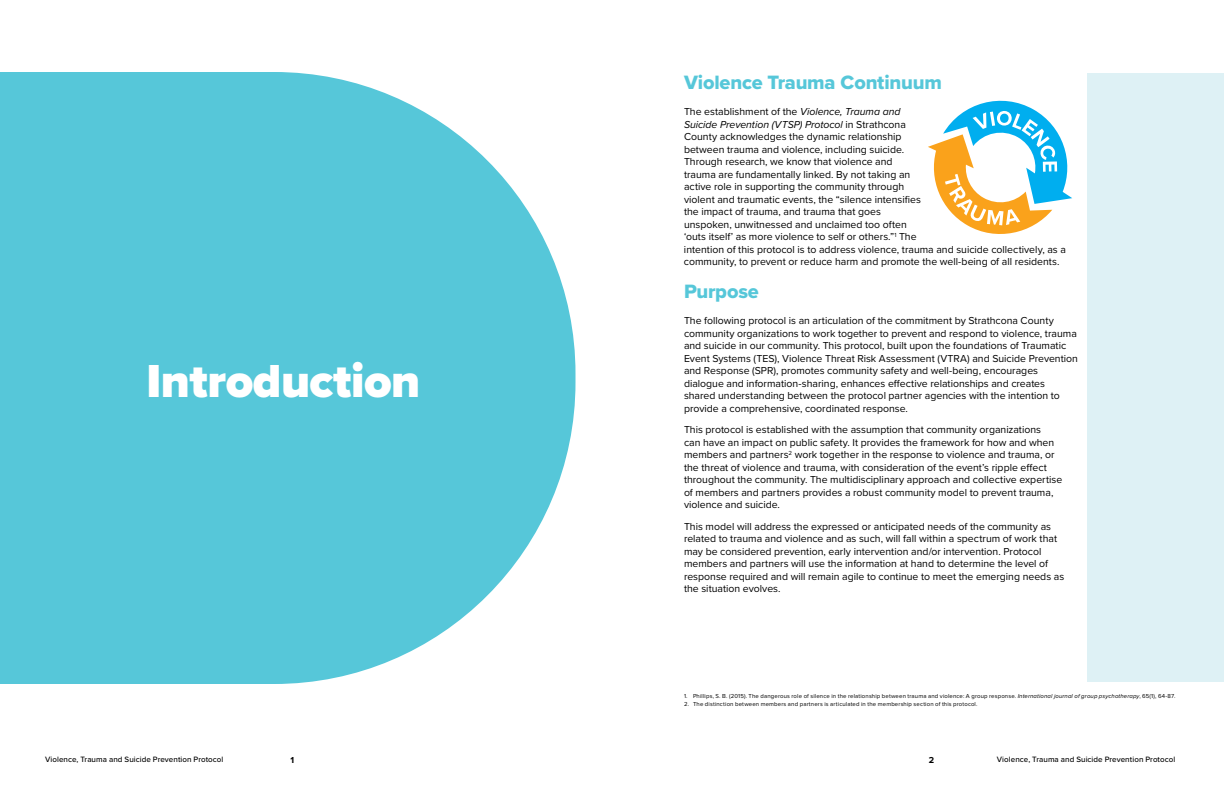
<style>
.page{position:relative;width:1224px;height:792px;background:#fff}
.page>*{position:absolute;margin:0;border:0;box-sizing:border-box;transform-origin:0 0}
.t1{font:900 48px "Proxima Nova";letter-spacing:-.01em;color:#fff}
.t2{font:20px "Proxima Nova Extrabld";letter-spacing:-.01em;color:#56c7d9}
.t3{font:10.5px/12.5px "Proxima Nova";color:#000}
.t4{font:700 9px "Proxima Nova";color:#000}
.t5{font:500 8px "Proxima Nova";letter-spacing:.01em;color:#000}
.t6{font:6px "Proxima Nova";letter-spacing:.025em;color:#000}
.s1{font-style:italic}
</style>
<div class="page">
<svg style="left:0;top:72px;width:576px;height:612px;background:#68ccdd"></svg>
<div style="left:1088px;top:73px;width:136px;height:609px;background:#def1f5"></div>
<svg style="left:928px;top:100px;width:144px;height:134px"></svg>
<h1 class="t1" style="left:147px;top:345px;width:275px">Introduction</h1>
<h2 class="t2" style="left:684px;top:68px;width:260px">Violence Trauma Continuum</h2>
<p class="t3" style="left:684px;top:105px;width:383px">The establishment of the <span class="s1">Violence, Trauma and<br>Suicide Prevention (VTSP) Protocol</span> in Strathcona<br>County acknowledges the dynamic relationship<br>between trauma and violence, including suicide.<br>Through research, we know that violence and<br>trauma are fundamentally linked. By not taking an<br>active role in supporting the community through<br>violent and traumatic events, the “silence intensifies<br>the impact of trauma, and trauma that goes<br>unspoken, unwitnessed and unclaimed too often<br>‘outs itself’ as more violence to self or others.”<sup>1</sup> The<br>intention of this protocol is to address violence, trauma and suicide collectively, as a community, to prevent or reduce harm and promote the well-being of all residents.</p>
<h2 class="t2" style="left:684px;top:277px;width:76px">Purpose</h2>
<p class="t3" style="left:684px;top:314px;width:396px">The following protocol is an articulation of the commitment by Strathcona County community organizations to work together to prevent and respond to violence, trauma and suicide in our community. This protocol, built upon the foundations of Traumatic Event Systems (TES), Violence Threat Risk Assessment (VTRA) and Suicide Prevention and Response (SPR), promotes community safety and well-being, encourages dialogue and information-sharing, enhances effective relationships and creates shared understanding between the protocol partner agencies with the intention to provide a comprehensive, coordinated response.</p>
<p class="t3" style="left:684px;top:423px;width:380px">This protocol is established with the assumption that community organizations<br>can have an impact on public safety. It provides the framework for how and when members and partners<sup>2</sup> work together in the response to violence and trauma, or the threat of violence and trauma, with consideration of the event’s ripple effect throughout the community. The multidisciplinary approach and collective expertise of members and partners provides a robust community model to prevent trauma, violence and suicide.</p>
<p class="t3" style="left:684px;top:519px;width:382px">This model will address the expressed or anticipated needs of the community as related to trauma and violence and as such, will fall within a spectrum of work that may be considered prevention, early intervention and/or intervention. Protocol members and partners will use the information at hand to determine the level of response required and will remain agile to continue to meet the emerging needs as the situation evolves.</p>
<p class="t6" style="left:684px;top:691px;width:493px">1. Phillips, S. B. (2015). The dangerous role of silence in the relationship between trauma and violence: A group response. <span class="s1">International journal of group psychotherapy</span>, 65(1), 64-87.</p>
<p class="t6" style="left:684px;top:699px;width:295px">2. The distinction between members and partners is articulated in the membership section of this protocol.</p>
<p class="t5" style="left:45px;top:754px;width:180px">Violence, Trauma and Suicide Prevention Protocol</p>
<p class="t4" style="left:291px;top:753px;width:5px">1</p>
<p class="t4" style="left:929px;top:753px;width:7px">2</p>
<p class="t5" style="left:997px;top:754px;width:180px">Violence, Trauma and Suicide Prevention Protocol</p>
</div>
